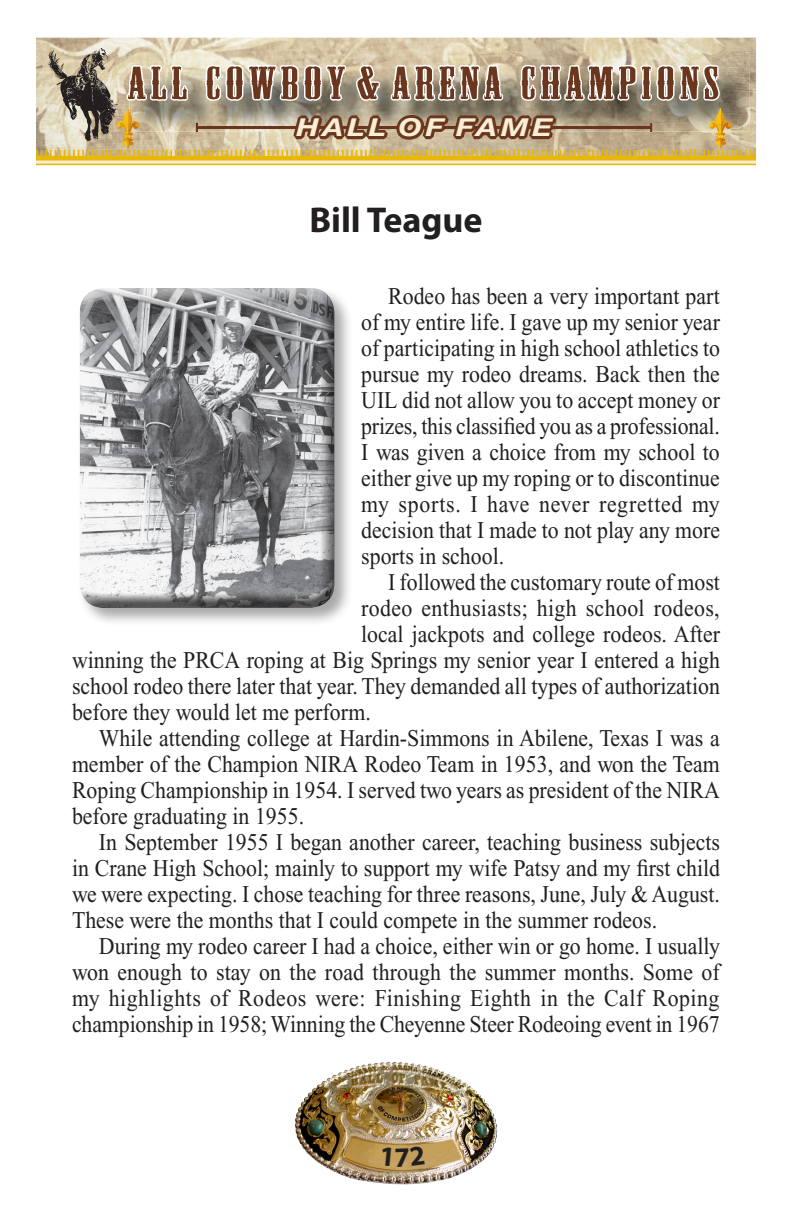
<style>
.page{position:relative;width:792px;height:1224px;background:#fff}
.page>*{position:absolute;margin:0;border:0;box-sizing:border-box;transform-origin:0 0}
.t1{font:43px "Mesquite";letter-spacing:.08em;color:#6a371e;scale:1.49 1}
.t2{font:700 36px "Myriad Pro";color:#231f20}
.t3{font:italic 700 24.8px "Helvetica Neue";letter-spacing:.13em;color:#f7eed5;scale:1.22 1}
.t4{font:24px/26px "Times New Roman";color:#231f20;text-align:justify;scale:.91 1}
.t5{font:24px "Times New Roman";letter-spacing:.025em;color:#231f20;scale:.91 1}
.t6{font:24px "Times New Roman";letter-spacing:.02em;color:#231f20;scale:.91 1}
</style>
<div class="page">
<svg style="left:36px;top:37px;width:720px;height:129px"></svg>
<img style="left:47px;top:48px;width:70px;height:93px">
<img style="left:294px;top:1062px;width:197px;height:123px">
<div style="left:77px;top:286px;width:277px;height:341px;background:#231f20;opacity:.4"></div>
<div style="left:78px;top:292px;width:260px;height:318px;background:#231f20;opacity:.75"></div>
<svg style="left:381px;top:1146px;width:44px;height:20px"></svg>
<h1 class="t1" style="left:128px;top:61px;width:398px">ALL COWBOY&amp; ARENA CHAMPIONS</h1>
<p class="t3" style="left:297px;top:112px;width:211px">HALL OF FAME</p>
<h2 class="t2" style="left:309px;top:197px;width:175px">Bill Teague</h2>
<p class="t4" style="left:361px;top:283px;width:396px;text-indent:27px">Rodeo has been a very important part of my entire life. I gave up my senior year of participating in high school athletics to pursue my rodeo dreams. Back then the UIL did not allow you to accept money or prizes, this classified you as a professional.<br>I was given a choice from my school to either give up my roping or to discontinue my sports. I have never regretted my decision that I made to not play any more sports in school.</p>
<p class="t4" style="left:388px;top:569px;width:366px">I followed the customary route of most</p>
<p class="t6" style="left:361px;top:595px;width:395px">rodeo enthusiasts; high school rodeos,</p>
<p class="t4" style="left:361px;top:621px;width:396px">local jackpots and college rodeos. After</p>
<p class="t4" style="left:72px;top:647px;width:714px">winning the PRCA roping at Big Springs my senior year I entered a high</p>
<p class="t4" style="left:72px;top:673px;width:714px">school rodeo there later that year. They demanded all types of authorization</p>
<p class="t4" style="left:72px;top:699px;width:330px">before they would let me perform.</p>
<p class="t4" style="left:99px;top:725px;width:684px">While attending college at Hardin-Simmons in Abilene, Texas I was a</p>
<p class="t4" style="left:72px;top:751px;width:713px">member of the Champion NIRA Rodeo Team in 1953, and won the Team</p>
<p class="t4" style="left:72px;top:777px;width:714px">Roping Championship in 1954. I served two years as president of the NIRA</p>
<p class="t4" style="left:72px;top:803px;width:257px">before graduating in 1955.</p>
<p class="t4" style="left:99px;top:829px;width:684px">In September 1955 I began another career, teaching business subjects</p>
<p class="t4" style="left:72px;top:855px;width:714px">in Crane High School; mainly to support my wife Patsy and my first child</p>
<p class="t4" style="left:72px;top:881px;width:714px">we were expecting. I chose teaching for three reasons, June, July &amp; August.</p>
<p class="t4" style="left:72px;top:907px;width:645px">These were the months that I could compete in the summer rodeos.</p>
<p class="t4" style="left:99px;top:933px;width:684px">During my rodeo career I had a choice, either win or go home. I usually</p>
<p class="t4" style="left:72px;top:959px;width:713px">won enough to stay on the road through the summer months. Some of</p>
<p class="t5" style="left:72px;top:985px;width:713px">my highlights of Rodeos were: Finishing Eighth in the Calf Roping</p>
<p class="t4" style="left:72px;top:1011px;width:713px">championship in 1958; Winning the Cheyenne Steer Rodeoing event in 1967</p>
</div>
